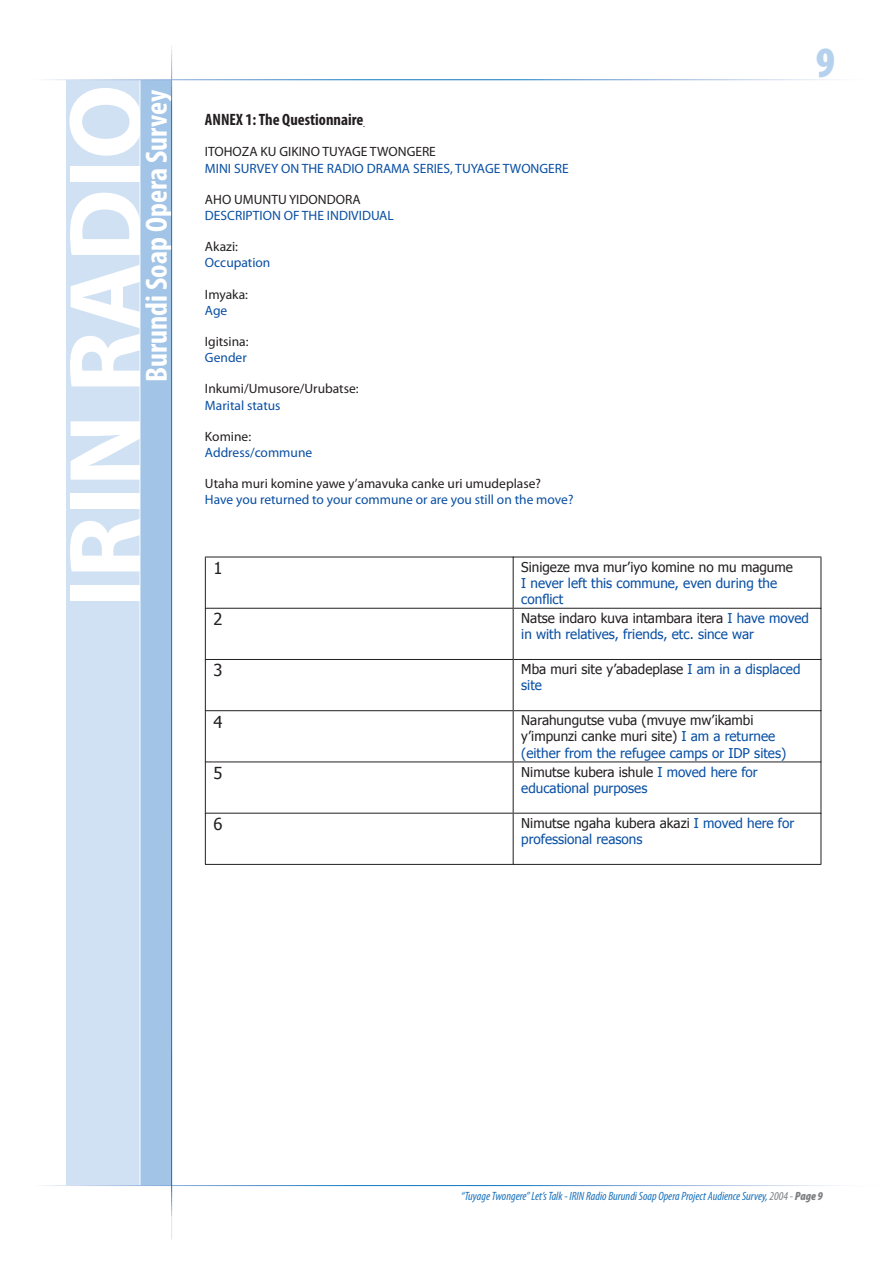
<style>
.page{position:relative;width:893px;height:1263px;background:#fff}
.page>*{position:absolute;margin:0;border:0;box-sizing:border-box;transform-origin:0 0}
.t1{font:700 104.55px "Myriad Pro";color:#fff}
.t2{font:900 condensed 43.5px "Myriad Pro";color:#b5d1ed}
.t3{font:700 condensed 30.75px "Myriad Pro";color:#fff}
.t4{font:700 condensed 16.5px "Myriad Pro";color:#231f20}
.t5{font:16.5px "Tahoma";color:#231f20}
.t6{font:13.5px/16.2px "Tahoma";color:#094fa3}
.t7{font:13.5px/16.2px "Tahoma";color:#231f20}
.t8{font:13.5px "Myriad Pro";color:#094fa3}
.t9{font:13.5px "Myriad Pro";color:#231f20}
.t10{font:italic condensed 12px "Myriad Pro";color:#1971ba}
.s1{color:#231f20}
.s2{color:#094fa3}
.s3{color:#7c7e81}
.s4{font-weight:900;color:#7c7e81}
</style>
<div class="page">
<div style="left:66px;top:80px;width:89px;height:1106px;background:#d0e1f3"></div>
<div style="left:140px;top:80px;width:32px;height:1105px;background:#a2c4e7"></div>
<hr style="left:140px;top:80px;width:1px;height:1106px;background:#fff">
<hr style="left:15px;top:1185px;width:865px;height:1px;background:#fff">
<hr style="left:171px;top:40px;width:1px;height:1199px;background:#fff">
<hr style="left:205px;top:557px;width:1px;height:51px;background:#231f20">
<hr style="left:205px;top:557px;width:308px;height:1px;background:#231f20">
<hr style="left:513px;top:557px;width:1px;height:51px;background:#231f20">
<hr style="left:513px;top:557px;width:308px;height:1px;background:#231f20">
<hr style="left:821px;top:557px;width:1px;height:51px;background:#231f20">
<hr style="left:205px;top:609px;width:1px;height:50px;background:#231f20">
<hr style="left:205px;top:608px;width:308px;height:1px;background:#231f20">
<hr style="left:513px;top:609px;width:1px;height:50px;background:#231f20">
<hr style="left:513px;top:608px;width:308px;height:1px;background:#231f20">
<hr style="left:821px;top:609px;width:1px;height:50px;background:#231f20">
<hr style="left:205px;top:660px;width:1px;height:50px;background:#231f20">
<hr style="left:205px;top:659px;width:308px;height:1px;background:#231f20">
<hr style="left:513px;top:660px;width:1px;height:50px;background:#231f20">
<hr style="left:513px;top:659px;width:308px;height:1px;background:#231f20">
<hr style="left:821px;top:660px;width:1px;height:50px;background:#231f20">
<hr style="left:205px;top:711px;width:1px;height:50px;background:#231f20">
<hr style="left:205px;top:710px;width:308px;height:1px;background:#231f20">
<hr style="left:513px;top:711px;width:1px;height:50px;background:#231f20">
<hr style="left:513px;top:710px;width:308px;height:1px;background:#231f20">
<hr style="left:821px;top:711px;width:1px;height:50px;background:#231f20">
<hr style="left:205px;top:762px;width:1px;height:51px;background:#231f20">
<hr style="left:205px;top:761px;width:308px;height:1px;background:#231f20">
<hr style="left:513px;top:762px;width:1px;height:51px;background:#231f20">
<hr style="left:513px;top:761px;width:308px;height:1px;background:#231f20">
<hr style="left:821px;top:762px;width:1px;height:51px;background:#231f20">
<hr style="left:205px;top:813px;width:1px;height:51px;background:#231f20">
<hr style="left:205px;top:813px;width:308px;height:1px;background:#231f20">
<hr style="left:205px;top:864px;width:308px;height:1px;background:#231f20">
<hr style="left:513px;top:813px;width:1px;height:52px;background:#231f20">
<hr style="left:513px;top:813px;width:308px;height:1px;background:#231f20">
<hr style="left:821px;top:813px;width:1px;height:51px;background:#231f20">
<hr style="left:513px;top:864px;width:308px;height:1px;background:#231f20">
<h1 class="t1" style="left:47px;top:608px;width:525px;rotate:-90deg">IRIN RADIO</h1>
<h3 class="t3" style="left:139px;top:382px;width:294px;rotate:-90deg">Burundi Soap Opera Survey</h3>
<p class="t4" style="left:205px;top:111px;width:160px">ANNEX 1: The Questionnaire</p>
<p class="t9" style="left:205px;top:144px;width:232px">ITOHOZA KU GIKINO TUYAGE TWONGERE</p>
<p class="t8" style="left:205px;top:161px;width:365px">MINI SURVEY ON THE RADIO DRAMA SERIES, TUYAGE TWONGERE</p>
<p class="t9" style="left:205px;top:192px;width:157px">AHO UMUNTU YIDONDORA</p>
<p class="t8" style="left:205px;top:208px;width:190px">DESCRIPTION OF THE INDIVIDUAL</p>
<p class="t9" style="left:205px;top:239px;width:35px">Akazi:</p>
<p class="t8" style="left:205px;top:255px;width:67px">Occupation</p>
<p class="t9" style="left:205px;top:287px;width:45px">Imyaka:</p>
<p class="t8" style="left:205px;top:303px;width:24px">Age</p>
<p class="t9" style="left:205px;top:334px;width:45px">Igitsina:</p>
<p class="t8" style="left:205px;top:350px;width:43px">Gender</p>
<p class="t9" style="left:205px;top:381px;width:155px">Inkumi/Umusore/Urubatse:</p>
<p class="t8" style="left:205px;top:398px;width:77px">Marital status</p>
<p class="t9" style="left:205px;top:429px;width:48px">Komine:</p>
<p class="t8" style="left:205px;top:445px;width:109px">Address/commune</p>
<p class="t9" style="left:205px;top:476px;width:337px">Utaha muri komine yawe y’amavuka canke uri umudeplase?</p>
<p class="t8" style="left:205px;top:492px;width:370px">Have you returned to your commune or are you still on the move?</p>
<h2 class="t2" style="left:816px;top:38px;width:21px">9</h2>
<p class="t5" style="left:213px;top:557px;width:11px">1</p>
<p class="t7" style="left:521px;top:558px;width:273px">Sinigeze mva mur’iyo komine no mu magume</p>
<p class="t6" style="left:521px;top:574px;width:257px">I never left this commune, even during the conflict</p>
<p class="t5" style="left:213px;top:608px;width:11px">2</p>
<p class="t6" style="left:521px;top:609px;width:289px"><span class="s1">Natse indaro kuva intambara itera</span> I have moved in with relatives, friends, etc. since war</p>
<p class="t5" style="left:213px;top:659px;width:11px">3</p>
<p class="t7" style="left:521px;top:660px;width:281px">Mba muri site y’abadeplase <span class="s2">I am in a displaced site</span></p>
<p class="t5" style="left:213px;top:710px;width:11px">4</p>
<p class="t7" style="left:521px;top:712px;width:266px">Narahungutse vuba (mvuye mw’ikambi y’impunzi canke muri site) <span class="s2">I am a returnee (either from the refugee camps or IDP sites)</span></p>
<p class="t5" style="left:213px;top:762px;width:11px">5</p>
<p class="t6" style="left:521px;top:763px;width:238px"><span class="s1">Nimutse kubera ishule</span> I moved here for educational purposes</p>
<p class="t5" style="left:213px;top:813px;width:11px">6</p>
<p class="t6" style="left:521px;top:814px;width:275px"><span class="s1">Nimutse ngaha kubera akazi</span> I moved here for professional reasons</p>
<p class="t10" style="left:461px;top:1190px;width:363px">“Tuyage Twongere” Let’s Talk - IRIN Radio Burundi Soap Opera Project Audience Survey, <span class="s3">2004 -</span> <span class="s4">Page 9</span></p>
</div>
